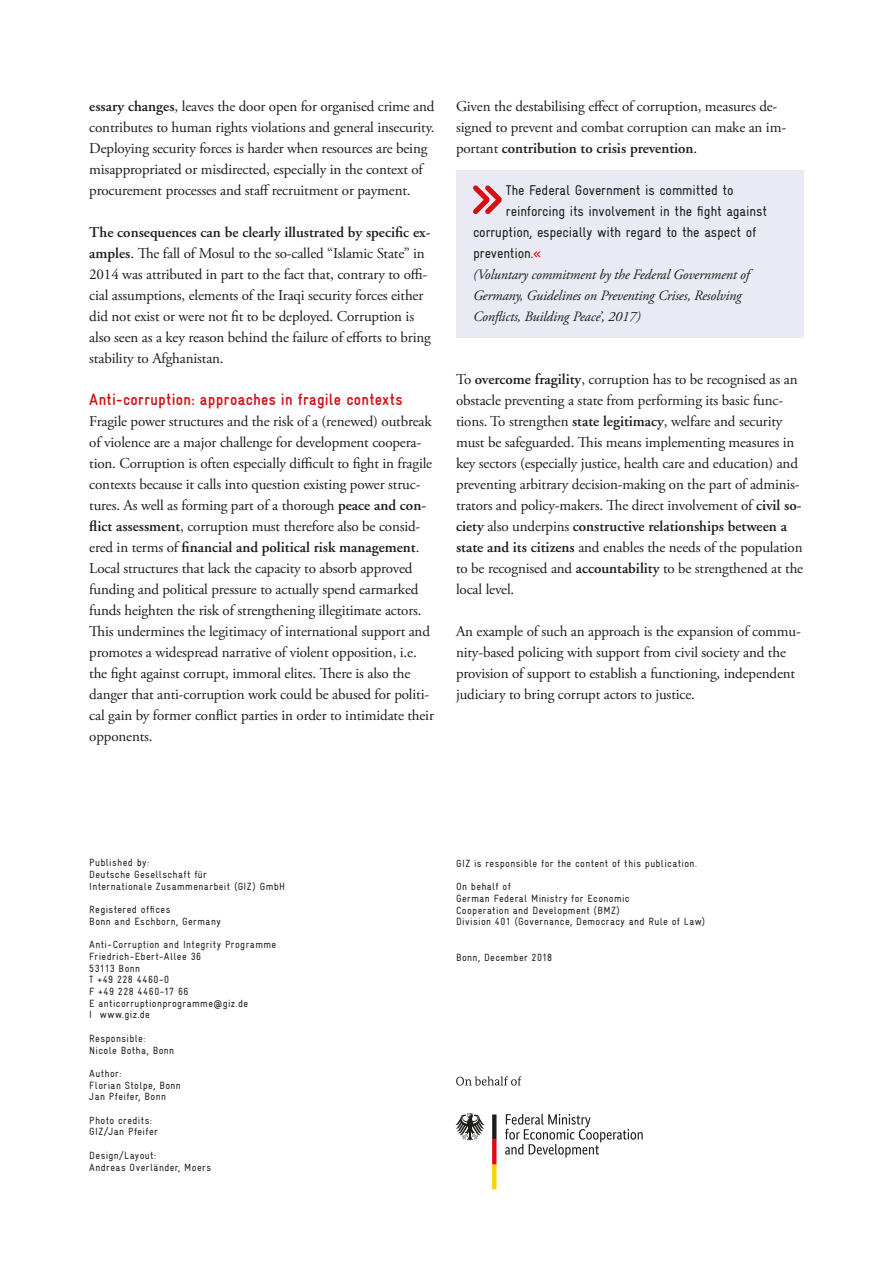
<style>
.page{position:relative;width:893px;height:1263px;background:#fff}
.page>*{position:absolute;margin:0;border:0;box-sizing:border-box;transform-origin:0 0}
.t1{font:700 16.5px "Gravur Condensed";letter-spacing:.015em;color:#d50f14}
.t2{font:15px/21px "Adobe Garamond Pro";letter-spacing:-.01em;color:#1d1d1b}
.t3{font:600 15px "Adobe Garamond";color:#1d1d1b}
.t4{font:14.25px "Gravur Condensed";letter-spacing:-.01em;color:#1d1d1b}
.t5{font:italic 14.25px/21px "Adobe Garamond Pro";letter-spacing:-.01em;color:#1d1d1b}
.t6{font:10.5px/11.7px "Gravur Condensed";letter-spacing:.035em;color:#1d1d1b}
.s1{font-family:"Adobe Garamond";font-weight:600}
.s2{font-family:"Adobe Garamond Pro";font-weight:400}
.s3{color:#d50f14}
</style>
<div class="page">
<div style="left:456px;top:170px;width:348px;height:168px;background:#e9eaf3"></div>
<svg style="left:473px;top:185px;width:29px;height:29px"></svg>
<svg style="left:456px;top:1076px;width:65px;height:9px"></svg>
<svg style="left:505px;top:1114px;width:138px;height:43px"></svg>
<svg style="left:455px;top:1113px;width:30px;height:27px"></svg>
<svg style="left:492px;top:1114px;width:4px;height:75px"></svg>
<p class="t2" style="left:89px;top:96px;width:347px"><span class="s1">essary changes</span>, leaves the door open for organised crime and contributes to human rights violations and general insecurity.<br>Deploying security forces is harder when resources are being misappropriated or misdirected, especially in the context of procurement processes and staff recruitment or payment.</p>
<p class="t3" style="left:89px;top:224px;width:343px">The consequences can be clearly illustrated by specific ex-</p>
<p class="t2" style="left:89px;top:243px;width:343px"><span class="s1">amples</span>. The fall of Mosul to the so-called “Islamic State” in 2014 was attributed in part to the fact that, contrary to offi&shy;cial assumptions, elements of the Iraqi security forces either did not exist or were not fit to be deployed. Corruption is also seen as a key reason behind the failure of efforts to bring stability to Afghanistan.</p>
<p class="t1" style="left:89px;top:390px;width:315px">Anti-corruption: approaches in fragile contexts</p>
<p class="t2" style="left:89px;top:411px;width:344px">Fragile power structures and the risk of a (renewed) outbreak of violence are a major challenge for development coopera&shy;tion. Corruption is often especially difficult to fight in fragile contexts because it calls into question existing power struc&shy;tures. As well as forming part of a thorough <span class="s1">peace and con&shy;flict assessment</span>, corruption must therefore also be consid-</p>
<p class="t3" style="left:89px;top:539px;width:332px"><span class="s2">ered in terms of</span> financial and political risk management<span class="s2">.</span></p>
<p class="t2" style="left:89px;top:558px;width:346px">Local structures that lack the capacity to absorb approved funding and political pressure to actually spend earmarked funds heighten the risk of strengthening illegitimate actors.<br>This undermines the legitimacy of international support and promotes a widespread narrative of violent opposition, i.e. the fight against corrupt, immoral elites. There is also the danger that anti-corruption work could be abused for politi&shy;cal gain by former conflict parties in order to intimidate their opponents.</p>
<p class="t2" style="left:456px;top:96px;width:332px">Given the destabilising effect of corruption, measures de&shy;signed to prevent and combat corruption can make an im-</p>
<p class="t3" style="left:456px;top:140px;width:243px"><span class="s2">portant</span> contribution to crisis prevention<span class="s2">.</span></p>
<p class="t4" style="left:506px;top:182px;width:229px">The Federal Government is committed to</p>
<p class="t4" style="left:506px;top:203px;width:263px">reinforcing its involvement in the fight against</p>
<p class="t4" style="left:473px;top:224px;width:285px">corruption, especially with regard to the aspect of</p>
<p class="t4" style="left:473px;top:245px;width:70px">prevention.<span class="s3">«</span></p>
<p class="t5" style="left:473px;top:264px;width:278px">(Voluntary commitment by the Federal Government of<br>Germany, Guidelines on Preventing Crises, Resolving<br>Conflicts, Building Peace’, 2017)</p>
<p class="t2" style="left:456px;top:369px;width:347px">To <span class="s1">overcome fragility</span>, corruption has to be recognised as an obstacle preventing a state from performing its basic func&shy;tions. To strengthen <span class="s1">state legitimacy</span>, welfare and security must be safeguarded. This means implementing measures in key sectors (especially justice, health care and education) and preventing arbitrary decision-making on the part of adminis&shy;trators and policy-makers. The direct involvement of <span class="s1">civil so-</span></p>
<p class="t3" style="left:456px;top:518px;width:332px">ciety <span class="s2">also underpins</span> constructive relationships between a</p>
<p class="t2" style="left:456px;top:537px;width:349px;text-align:justify"><span class="s1">state and its citizens</span> and enables the needs of the population to be recognised and <span class="s1">accountability</span> to be strengthened at the local level.</p>
<p class="t2" style="left:456px;top:621px;width:346px">An example of such an approach is the expansion of commu&shy;nity-based policing with support from civil society and the provision of support to establish a functioning, independent judiciary to bring corrupt actors to justice.</p>
<p class="t6" style="left:89px;top:857px;width:197px">Published by:<br>Deutsche Gesellschaft für<br>Internationale Zusammenarbeit (GIZ) GmbH</p>
<p class="t6" style="left:89px;top:904px;width:133px">Registered offices<br>Bonn and Eschborn, Germany</p>
<p class="t6" style="left:89px;top:939px;width:188px">Anti-Corruption and Integrity Programme<br>Friedrich-Ebert-Allee 36<br>53113 Bonn<br>T +49 228 4460-0<br>F +49 228 4460-17 66<br>E anticorruptionprogramme@giz.de<br>I www.giz.de</p>
<p class="t6" style="left:89px;top:1032px;width:86px">Responsible:<br>Nicole Botha, Bonn</p>
<p class="t6" style="left:89px;top:1067px;width:93px">Author:<br>Florian Stolpe, Bonn<br>Jan Pfeifer, Bonn</p>
<p class="t6" style="left:89px;top:1114px;width:70px">Photo credits:<br>GIZ/Jan Pfeifer</p>
<p class="t6" style="left:89px;top:1149px;width:123px">Design/Layout:<br>Andreas Overländer, Moers</p>
<p class="t6" style="left:456px;top:857px;width:242px">GIZ is responsible for the content of this publication.</p>
<p class="t6" style="left:456px;top:881px;width:251px">On behalf of<br>German Federal Ministry for Economic<br>Cooperation and Development (BMZ)<br>Division 401 (Governance, Democracy and Rule of Law)</p>
<p class="t6" style="left:456px;top:951px;width:98px">Bonn, December 2018</p>
</div>
